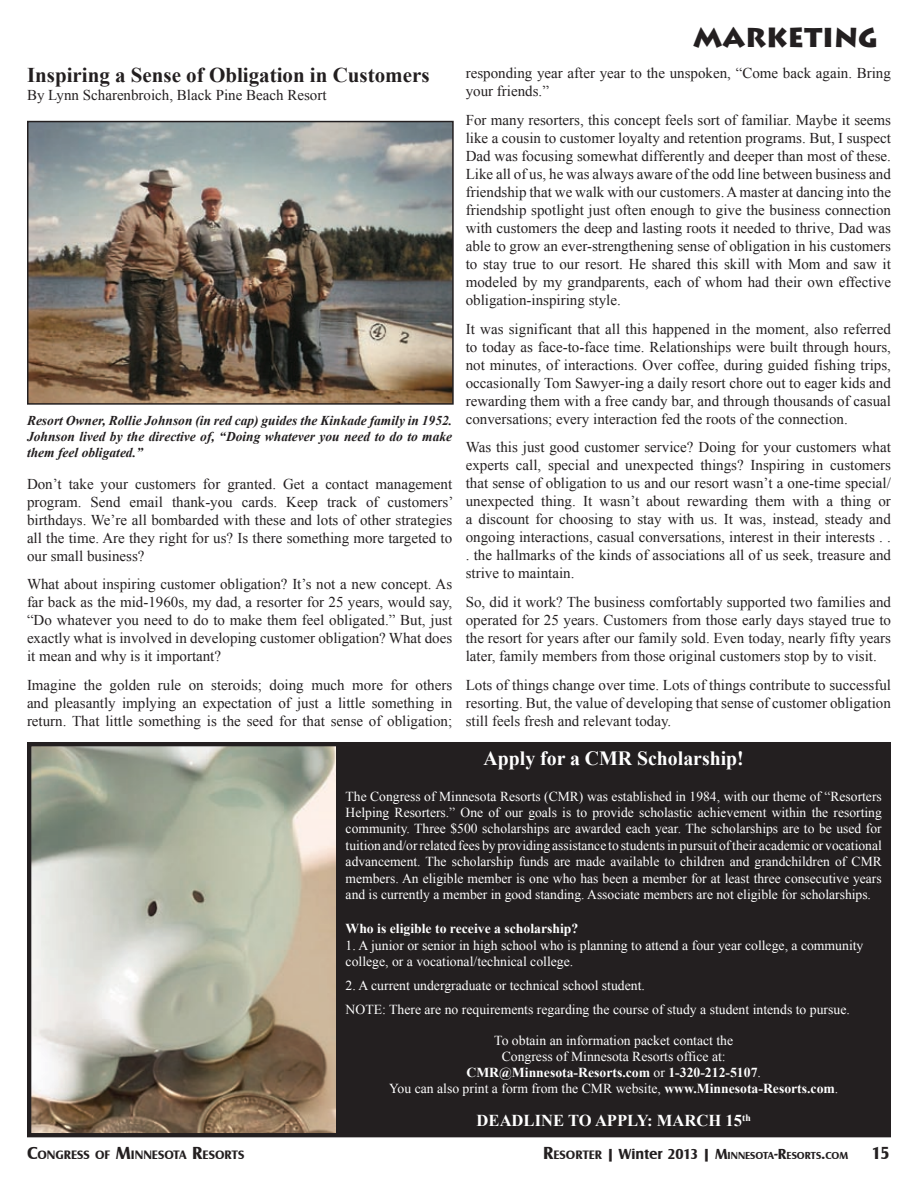
<style>
.page{position:relative;width:918px;height:1188px;background:#fff}
.page>*{position:absolute;margin:0;border:0;box-sizing:border-box;transform-origin:0 0}
.t1{font:900 27px "Lithos Pro";color:#231f20}
.t2{font:700 21px "Times New Roman";color:#231f20}
.t3{font:700 20.25px "Times New Roman";color:#fff}
.t4{font:700 18px "Castle T";color:#231f20}
.t5{font:700 16.65px "Times New Roman";color:#fff}
.t6{font:15px/18px "Times New Roman";color:#231f20;text-align:justify}
.t7{font:13.65px/16.5px "Times New Roman";color:#fff}
.t8{font:700 13.65px "Times New Roman";color:#fff}
.t9{font:italic 700 13.5px/16.2px "Times New Roman";color:#231f20;text-align:justify}
.t10{font:700 12.6px "Castle T";color:#231f20}
.t11{font:700 10.5px "Castle T";color:#231f20}
.s1{font-weight:700}
.s2{font-size:18px}
.s3{font-size:12.6px}
.s4{font-size:15px}
</style>
<div class="page">
<img style="left:30px;top:124px;width:421px;height:278px">
<div style="left:27px;top:121px;width:427px;height:284px;border:2px solid #231f20"></div>
<div style="left:336px;top:745px;width:554px;height:390px;background:#231f20"></div>
<img style="left:32px;top:747px;width:303px;height:385px">
<div style="left:27px;top:742px;width:864px;height:395px;border:4px solid #231f20"></div>
<h2 class="t2" style="left:27px;top:60px;width:404px">Inspiring a Sense of Obligation in Customers</h2>
<p class="t6" style="left:27px;top:86px;width:301px">By Lynn Scharenbroich, Black Pine Beach Resort</p>
<p class="t9" style="left:27px;top:412px;width:427px">Resort Owner, Rollie Johnson (in red cap) guides the Kinkade family in 1952.<br>Johnson lived by the directive of, “Doing whatever you need to do to make them feel obligated.”</p>
<p class="t6" style="left:27px;top:474px;width:428px">Don’t take your customers for granted. Get a contact management program. Send email thank-you cards. Keep track of customers’ birthdays. We’re all bombarded with these and lots of other strategies all the time. Are they right for us? Is there something more targeted to our small business?</p>
<p class="t6" style="left:27px;top:575px;width:427px">What about inspiring customer obligation? It’s not a new concept. As far back as the mid-1960s, my dad, a resorter for 25 years, would say, “Do whatever you need to do to make them feel obligated.” But, just exactly what is involved in developing customer obligation? What does it mean and why is it important?</p>
<p class="t6" style="left:27px;top:676px;width:427px">Imagine the golden rule on steroids; doing much more for others and pleasantly implying an expectation of just a little something in return. That little something is the seed for that sense of obligation;</p>
<h1 class="t1" style="left:693px;top:20px;width:187px">MARKETING</h1>
<p class="t6" style="left:466px;top:64px;width:427px">responding year after year to the unspoken, “Come back again. Bring your friends.”</p>
<p class="t6" style="left:466px;top:110px;width:427px">For many resorters, this concept feels sort of familiar. Maybe it seems like a cousin to customer loyalty and retention programs. But, I suspect Dad was focusing somewhat differently and deeper than most of these.<br>Like all of us, he was always aware of the odd line between business and friendship that we walk with our customers. A master at dancing into the friendship spotlight just often enough to give the business connection with customers the deep and lasting roots it needed to thrive, Dad was able to grow an ever-strengthening sense of obligation in his customers to stay true to our resort. He shared this skill with Mom and saw it modeled by my grandparents, each of whom had their own effective obligation-inspiring style.</p>
<p class="t6" style="left:466px;top:319px;width:427px">It was significant that all this happened in the moment, also referred to today as face-to-face time. Relationships were built through hours, not minutes, of interactions. Over coffee, during guided fishing trips, occasionally Tom Sawyer-ing a daily resort chore out to eager kids and rewarding them with a free candy bar, and through thousands of casual conversations; every interaction fed the roots of the connection.</p>
<p class="t6" style="left:466px;top:438px;width:427px">Was this just good customer service? Doing for your customers what experts call, special and unexpected things? Inspiring in customers that sense of obligation to us and our resort wasn’t a one-time special/ unexpected thing. It wasn’t about rewarding them with a thing or a discount for choosing to stay with us. It was, instead, steady and ongoing interactions, casual conversations, interest in their interests . . . the hallmarks of the kinds of associations all of us seek, treasure and strive to maintain.</p>
<p class="t6" style="left:466px;top:593px;width:427px">So, did it work? The business comfortably supported two families and operated for 25 years. Customers from those early days stayed true to the resort for years after our family sold. Even today, nearly fifty years later, family members from those original customers stop by to visit.</p>
<p class="t6" style="left:466px;top:676px;width:427px">Lots of things change over time. Lots of things contribute to successful resorting. But, the value of developing that sense of customer obligation still feels fresh and relevant today.</p>
<h3 class="t3" style="left:484px;top:744px;width:262px">Apply for a CMR Scholarship!</h3>
<p class="t7" style="left:346px;top:788px;width:538px;text-align:justify">The Congress of Minnesota Resorts (CMR) was established in 1984, with our theme of “Resorters Helping Resorters.” One of our goals is to provide scholastic achievement within the resorting community. Three $500 scholarships are awarded each year. The scholarships are to be used for tuition and/or related fees by providing assistance to students in pursuit of their academic or vocational advancement. The scholarship funds are made available to children and grandchildren of CMR members. An eligible member is one who has been a member for at least three consecutive years and is currently a member in good standing. Associate members are not eligible for scholarships.</p>
<p class="t8" style="left:346px;top:919px;width:234px">Who is eligible to receive a scholarship?</p>
<p class="t7" style="left:346px;top:937px;width:519px">1. A junior or senior in high school who is planning to attend a four year college, a community college, or a vocational/technical college.</p>
<p class="t7" style="left:346px;top:973px;width:506px;line-height:23.7px">2. A current undergraduate or technical school student.<br>NOTE: There are no requirements regarding the course of study a student intends to pursue.</p>
<p class="t7" style="left:389px;top:1033px;width:451px;line-height:15.9px;text-align:center">To obtain an information packet contact the<br>Congress of Minnesota Resorts office at:<br><span class="s1">CMR@Minnesota-Resorts.com</span> or <span class="s1">1-320-212-5107</span>.<br>You can also print a form from the CMR website, <span class="s1">www.Minnesota-Resorts.com</span>.</p>
<p class="t5" style="left:477px;top:1109px;width:276px">DEADLINE TO APPLY: MARCH 15<sup>th</sup></p>
<p class="t10" style="left:27px;top:1148px;width:219px"><span class="s2">C</span>ONGRESS OF <span class="s2">M</span>INNESOTA <span class="s2">R</span>ESORTS</p>
<p class="t11" style="left:543px;top:1149px;width:307px"><span class="s2">R</span><span class="s3">ESORTER</span> <span class="s4">| Winter 2013 | M</span>INNESOTA<span class="s4">-R</span>ESORTS<span class="s4">.</span>COM</p>
<p class="t4" style="left:872px;top:1142px;width:20px">15</p>
</div>
